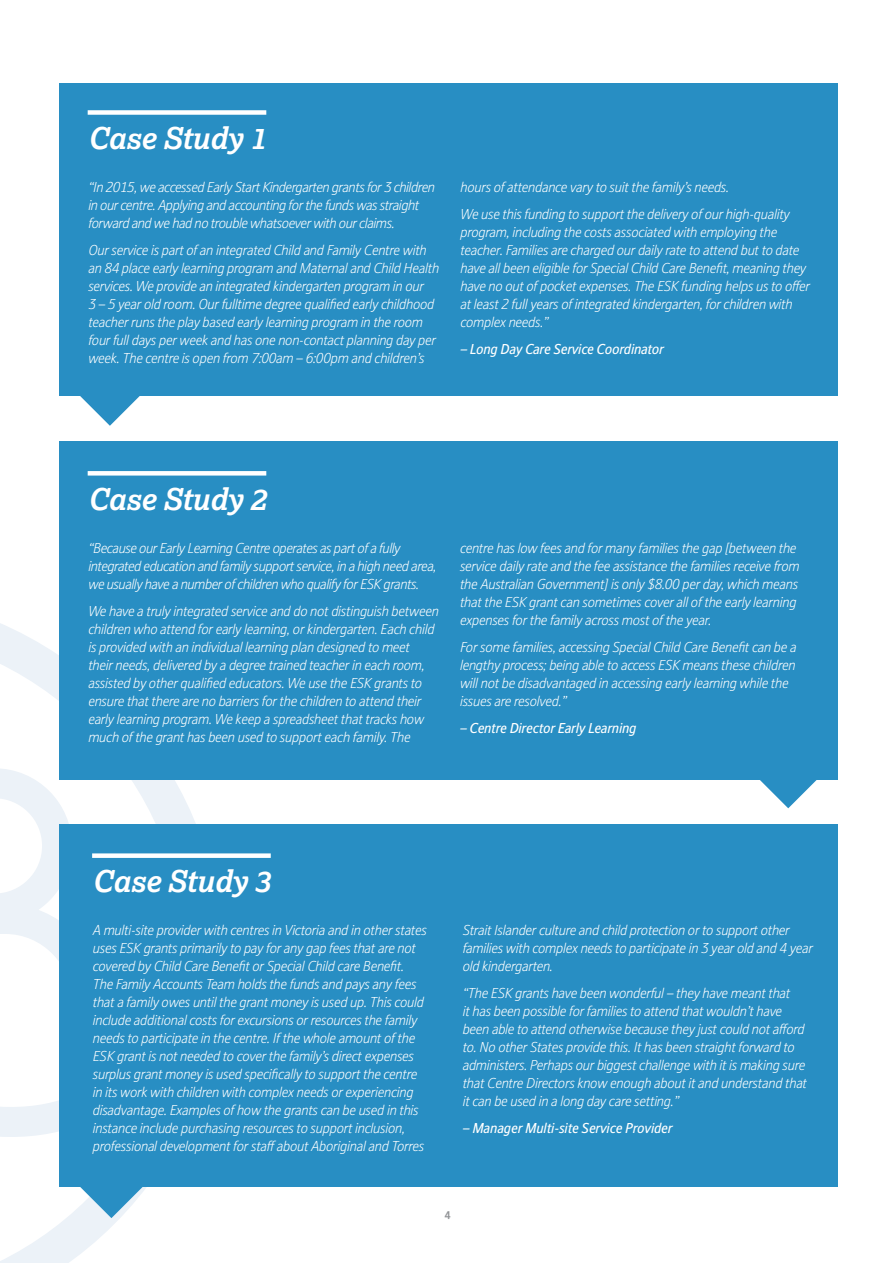
<style>
.page{position:relative;width:893px;height:1263px;background:#fff}
.page>*{position:absolute;margin:0;border:0;box-sizing:border-box;transform-origin:0 0}
.Body_NEW{font:italic 700 30px "Lexia";letter-spacing:-.01em;color:#fff}
.Body{font:italic 300 13.5px/18px "Stroudley";letter-spacing:-.005em;color:#fff}
.Body-2{font:italic 13.5px "Stroudley";letter-spacing:-.005em;color:#fff}
.t1{font:700 10.5px "Stroudley";color:#939598}
</style>
<div class="page">
<svg style="left:0;top:593px;width:223px;height:670px"></svg>
<div style="left:60px;top:83px;width:778px;height:313px;background:#288ec3"></div>
<svg style="left:80px;top:396px;width:60px;height:30px"></svg>
<div style="left:60px;top:441px;width:778px;height:338px;background:#288ec3"></div>
<div style="left:60px;top:824px;width:778px;height:363px;background:#288ec3"></div>
<svg style="left:0;top:753px;width:159px;height:465px"></svg>
<div style="left:88px;top:471px;width:178px;height:5px;background:#fff"></div>
<div style="left:88px;top:110px;width:178px;height:5px;background:#fff"></div>
<div style="left:92px;top:853px;width:179px;height:5px;background:#fff"></div>
<svg style="left:740px;top:779px;width:96px;height:29px"></svg>
<p class="Body_NEW" style="left:88px;top:119px;width:180px">Case Study 1</p>
<p class="Body" style="left:88px;top:178px;width:348px">“In 2015, we accessed Early Start Kindergarten grants for 3 children in our centre. Applying and accounting for the funds was straight forward and we had no trouble whatsoever with our claims.</p>
<p class="Body" style="left:88px;top:241px;width:352px">Our service is part of an integrated Child and Family Centre with an 84 place early learning program and Maternal and Child Health services. We provide an integrated kindergarten program in our<br>3 – 5 year old room. Our fulltime degree qualified early childhood teacher runs the play based early learning program in the room four full days per week and has one non-contact planning day per week. The centre is open from 7:00am – 6:00pm and children’s</p>
<p class="Body" style="left:460px;top:178px;width:270px">hours of attendance vary to suit the family’s needs.</p>
<p class="Body" style="left:460px;top:205px;width:351px">We use this funding to support the delivery of our high-quality program, including the costs associated with employing the teacher. Families are charged our daily rate to attend but to date have all been eligible for Special Child Care Benefit, meaning they have no out of pocket expenses. The ESK funding helps us to offer at least 2 full years of integrated kindergarten, for children with complex needs.”</p>
<p class="Body-2" style="left:460px;top:341px;width:205px">– Long Day Care Service Coordinator</p>
<p class="Body_NEW" style="left:88px;top:480px;width:180px">Case Study 2</p>
<p class="Body" style="left:88px;top:539px;width:350px">“Because our Early Learning Centre operates as part of a fully integrated education and family support service, in a high need area, we usually have a number of children who qualify for ESK grants.</p>
<p class="Body" style="left:88px;top:602px;width:352px">We have a truly integrated service and do not distinguish between children who attend for early learning, or kindergarten. Each child is provided with an individual learning plan designed to meet<br>their needs, delivered by a degree trained teacher in each room, assisted by other qualified educators. We use the ESK grants to ensure that there are no barriers for the children to attend their early learning program. We keep a spreadsheet that tracks how much of the grant has been used to support each family. The</p>
<p class="Body" style="left:459px;top:539px;width:341px">centre has low fees and for many families the gap [between the service daily rate and the fee assistance the families receive from the Australian Government] is only $8.00 per day, which means that the ESK grant can sometimes cover all of the early learning expenses for the family across most of the year.</p>
<p class="Body" style="left:459px;top:638px;width:338px">For some families, accessing Special Child Care Benefit can be a lengthy process; being able to access ESK means these children will not be disadvantaged in accessing early learning while the issues are resolved.”</p>
<p class="Body-2" style="left:459px;top:720px;width:178px">– Centre Director Early Learning</p>
<p class="Body_NEW" style="left:92px;top:862px;width:180px">Case Study 3</p>
<p class="Body" style="left:92px;top:922px;width:335px">A multi-site provider with centres in Victoria and in other states uses ESK grants primarily to pay for any gap fees that are not covered by Child Care Benefit or Special Child care Benefit.<br>The Family Accounts Team holds the funds and pays any fees that a family owes until the grant money is used up. This could include additional costs for excursions or resources the family needs to participate in the centre. If the whole amount of the ESK grant is not needed to cover the family’s direct expenses surplus grant money is used specifically to support the centre in its work with children with complex needs or experiencing disadvantage. Examples of how the grants can be used in this instance include purchasing resources to support inclusion, professional development for staff about Aboriginal and Torres</p>
<p class="Body" style="left:462px;top:922px;width:352px">Strait Islander culture and child protection or to support other families with complex needs to participate in 3 year old and 4 year old kindergarten.</p>
<p class="Body" style="left:462px;top:984px;width:346px">“The ESK grants have been wonderful – they have meant that<br>it has been possible for families to attend that wouldn’t have been able to attend otherwise because they just could not afford to. No other States provide this. It has been straight forward to administers. Perhaps our biggest challenge with it is making sure that Centre Directors know enough about it and understand that it can be used in a long day care setting.”</p>
<p class="Body-2" style="left:462px;top:1120px;width:211px">– Manager Multi-site Service Provider</p>
<p class="t1" style="left:445px;top:1208px;width:7px">4</p>
</div>
